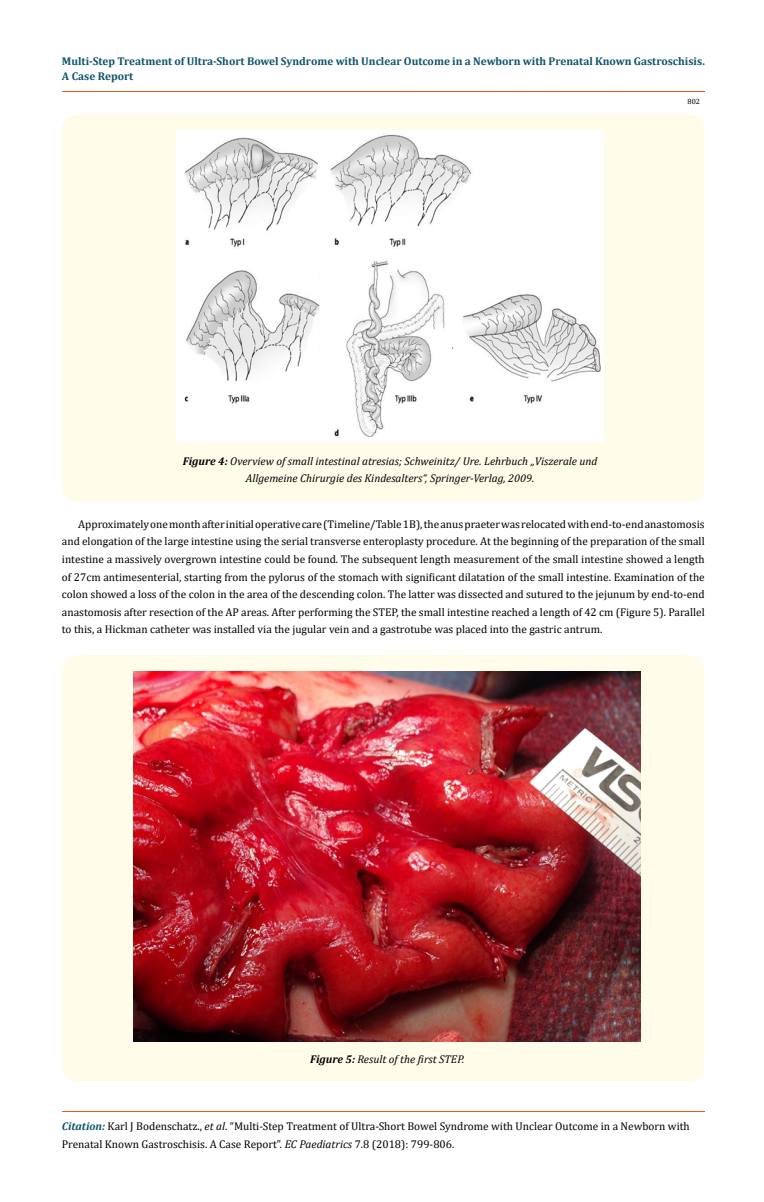
<style>
.page{position:relative;width:764px;height:1202px;background:#fff}
.page>*{position:absolute;margin:0;border:0;box-sizing:border-box;transform-origin:0 0}
.t1{font:11.25px/17.5px "Cambria";color:#000}
.t2{font:italic 11.25px/17.5px "Cambria";color:#000;text-align:center}
.t3{font:700 11.25px/15px "Cambria";color:#0e546a}
.t4{font:7.5px "Cambria";color:#000}
.s1{font-weight:700}
.s2{font-weight:700;font-style:italic;color:#0e546a}
.s3{font-style:italic}
</style>
<div class="page">
<hr style="left:62px;top:91px;width:642px;height:1px;background:#e05d1a">
<hr style="left:62px;top:1110px;width:642px;height:1px;background:#e05d1a">
<div style="left:62px;top:114px;width:643px;height:388px;background:#fffde9;border-radius:15px"></div>
<img style="left:176px;top:130px;width:428px;height:312px">
<div style="left:62px;top:655px;width:643px;height:426px;background:#fffde9;border-radius:15px"></div>
<img style="left:134px;top:671px;width:507px;height:370px">
<p class="t3" style="left:62px;top:53px;width:644px">Multi-Step Treatment of Ultra-Short Bowel Syndrome with Unclear Outcome in a Newborn with Prenatal Known Gastroschisis.<br>A Case Report</p>
<p class="t4" style="left:687px;top:97px;width:14px">802</p>
<p class="t2" style="left:183px;top:451px;width:416px"><span class="s1">Figure 4:</span> Overview of small intestinal atresias; Schweinitz/ Ure. Lehrbuch „Viszerale und<br>Allgemeine Chirurgie des Kindesalters“, Springer-Verlag, 2009.</p>
<p class="t1" style="left:62px;top:515px;width:644px;text-align:justify;text-indent:16px">Approximately one month after initial operative care (Timeline/Table 1B), the anus praeter was relocated with end-to-end anastomosis and elongation of the large intestine using the serial transverse enteroplasty procedure. At the beginning of the preparation of the small intestine a massively overgrown intestine could be found. The subsequent length measurement of the small intestine showed a length of 27cm antimesenterial, starting from the pylorus of the stomach with significant dilatation of the small intestine. Examination of the colon showed a loss of the colon in the area of the descending colon. The latter was dissected and sutured to the jejunum by end-to-end anastomosis after resection of the AP areas. After performing the STEP, the small intestine reached a length of 42 cm (Figure 5). Parallel to this, a Hickman catheter was installed via the jugular vein and a gastrotube was placed into the gastric antrum.</p>
<p class="t2" style="left:310px;top:1049px;width:156px"><span class="s1">Figure 5:</span> Result of the first STEP.</p>
<p class="t1" style="left:62px;top:1117px;width:629px"><span class="s2">Citation:</span> Karl J Bodenschatz., <span class="s3">et al</span>. “Multi-Step Treatment of Ultra-Short Bowel Syndrome with Unclear Outcome in a Newborn with<br>Prenatal Known Gastroschisis. A Case Report”. <span class="s3">EC Paediatrics</span> 7.8 (2018): 799-806.</p>
</div>
